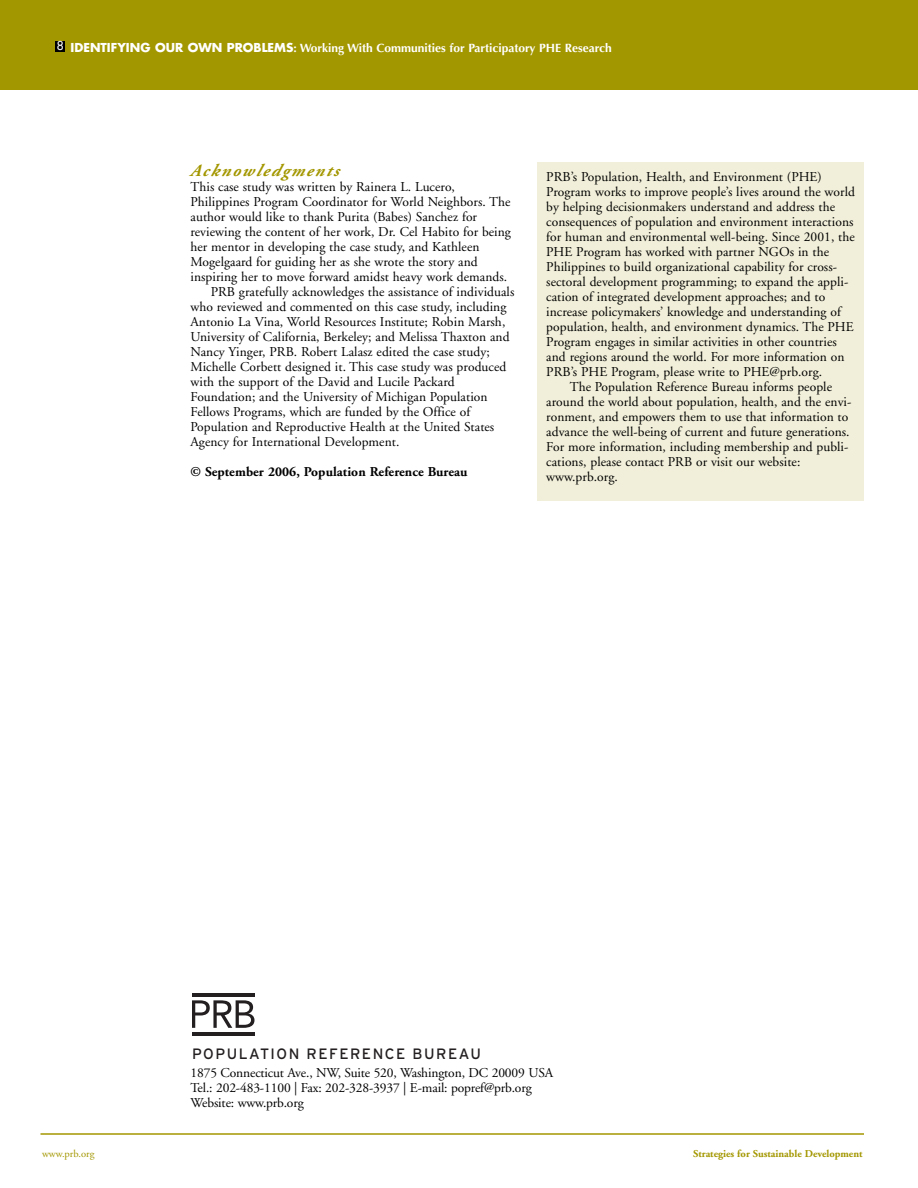
<style>
.page{position:relative;width:918px;height:1188px;background:#fff}
.page>*{position:absolute;margin:0;border:0;box-sizing:border-box;transform-origin:0 0}
.t1{font:italic 700 17.25px "Adobe Garamond";letter-spacing:.105em;color:#a39700}
.t2{font:15px "Interstate";letter-spacing:.1em;color:#231f20}
.t3{font:13.5px/15px "Adobe Garamond";letter-spacing:.005em;color:#000}
.t4{font:700 13.5px "Adobe Garamond";letter-spacing:.005em;color:#000}
.t5{font:700 12px "Optima";color:#fff}
.t6{font:700 10.5px "Adobe Garamond";color:#a39700}
.t7{font:10.5px "Adobe Garamond";color:#a39700}
.s1{font-family:"Futura"}
</style>
<div class="page">
<div style="left:0;top:0;width:918px;height:90px;background:#a39700"></div>
<div style="left:56px;top:41px;width:9px;height:10px;background:#000"></div>
<hr style="left:40px;top:1133px;width:824px;height:2px;background:#a39700">
<svg style="left:192px;top:1000px;width:63px;height:28px"></svg>
<hr style="left:192px;top:993px;width:63px;height:3px;background:#231f20">
<hr style="left:192px;top:1032px;width:63px;height:3px;background:#231f20">
<div style="left:537px;top:162px;width:327px;height:338px;background:#f1efd9"></div>
<p class="t5" style="left:57px;top:43px;width:556px"><sup>8</sup> <span class="s1">IDENTIFYING OUR OWN PROBLEMS</span>: Working With Communities for Participatory PHE Research</p>
<p class="t1" style="left:190px;top:164px;width:154px">Acknowledgments</p>
<p class="t3" style="left:190px;top:180px;width:266px">This case study was written by Rainera L. Lucero,</p>
<p class="t3" style="left:190px;top:195px;width:321px">Philippines Program Coordinator for World Neighbors. The</p>
<p class="t3" style="left:190px;top:210px;width:288px">author would like to thank Purita (Babes) Sanchez for</p>
<p class="t3" style="left:190px;top:225px;width:322px">reviewing the content of her work, Dr. Cel Habito for being</p>
<p class="t3" style="left:190px;top:240px;width:291px">her mentor in developing the case study, and Kathleen</p>
<p class="t3" style="left:190px;top:255px;width:289px">Mogelgaard for guiding her as she wrote the story and</p>
<p class="t3" style="left:190px;top:270px;width:318px">inspiring her to move forward amidst heavy work demands.</p>
<p class="t3" style="left:211px;top:285px;width:305px">PRB gratefully acknowledges the assistance of individuals</p>
<p class="t3" style="left:190px;top:300px;width:317px">who reviewed and commented on this case study, including</p>
<p class="t3" style="left:190px;top:315px;width:316px">Antonio La Vina, World Resources Institute; Robin Marsh,</p>
<p class="t3" style="left:190px;top:330px;width:321px">University of California, Berkeley; and Melissa Thaxton and</p>
<p class="t3" style="left:190px;top:345px;width:301px">Nancy Yinger, PRB. Robert Lalasz edited the case study;</p>
<p class="t3" style="left:190px;top:360px;width:317px">Michelle Corbett designed it. This case study was produced</p>
<p class="t3" style="left:190px;top:375px;width:266px">with the support of the David and Lucile Packard</p>
<p class="t3" style="left:190px;top:390px;width:299px">Foundation; and the University of Michigan Population</p>
<p class="t3" style="left:190px;top:405px;width:281px">Fellows Programs, which are funded by the Office of</p>
<p class="t3" style="left:190px;top:420px;width:305px">Population and Reproductive Health at the United States</p>
<p class="t3" style="left:190px;top:435px;width:210px">Agency for International Development.</p>
<p class="t4" style="left:190px;top:466px;width:279px">© September 2006, Population Reference Bureau</p>
<p class="t3" style="left:546px;top:170px;width:277px">PRB’s Population, Health, and Environment (PHE)</p>
<p class="t3" style="left:546px;top:185px;width:310px">Program works to improve people’s lives around the world</p>
<p class="t3" style="left:546px;top:200px;width:290px">by helping decisionmakers understand and address the</p>
<p class="t3" style="left:546px;top:215px;width:309px">consequences of population and environment interactions</p>
<p class="t3" style="left:546px;top:230px;width:310px">for human and environmental well-being. Since 2001, the</p>
<p class="t3" style="left:546px;top:245px;width:284px">PHE Program has worked with partner NGOs in the</p>
<p class="t3" style="left:546px;top:260px;width:292px">Philippines to build organizational capability for cross-</p>
<p class="t3" style="left:546px;top:275px;width:304px">sectoral development programming; to expand the appli-</p>
<p class="t3" style="left:546px;top:290px;width:280px">cation of integrated development approaches; and to</p>
<p class="t3" style="left:546px;top:305px;width:296px">increase policymakers’ knowledge and understanding of</p>
<p class="t3" style="left:546px;top:320px;width:309px">population, health, and environment dynamics. The PHE</p>
<p class="t3" style="left:546px;top:335px;width:292px">Program engages in similar activities in other countries</p>
<p class="t3" style="left:546px;top:350px;width:300px">and regions around the world. For more information on</p>
<p class="t3" style="left:546px;top:365px;width:277px">PRB’s PHE Program, please write to PHE@prb.org.</p>
<p class="t3" style="left:570px;top:380px;width:264px">The Population Reference Bureau informs people</p>
<p class="t3" style="left:546px;top:395px;width:307px">around the world about population, health, and the envi-</p>
<p class="t3" style="left:546px;top:410px;width:304px">ronment, and empowers them to use that information to</p>
<p class="t3" style="left:546px;top:425px;width:305px">advance the well-being of current and future generations.</p>
<p class="t3" style="left:546px;top:440px;width:304px">For more information, including membership and publi-</p>
<p class="t3" style="left:546px;top:455px;width:256px">cations, please contact PRB or visit our website:</p>
<p class="t3" style="left:546px;top:470px;width:73px">www.prb.org.</p>
<p class="t2" style="left:192px;top:1045px;width:291px">POPULATION REFERENCE BUREAU</p>
<p class="t3" style="left:190px;top:1067px;width:364px">1875 Connecticut Ave., NW, Suite 520, Washington, DC 20009 USA<br>Tel.: 202-483-1100 | Fax: 202-328-3937 | E-mail: popref@prb.org<br>Website: www.prb.org</p>
<p class="t7" style="left:42px;top:1149px;width:54px">www.prb.org</p>
<p class="t6" style="left:693px;top:1149px;width:171px">Strategies for Sustainable Development</p>
</div>
